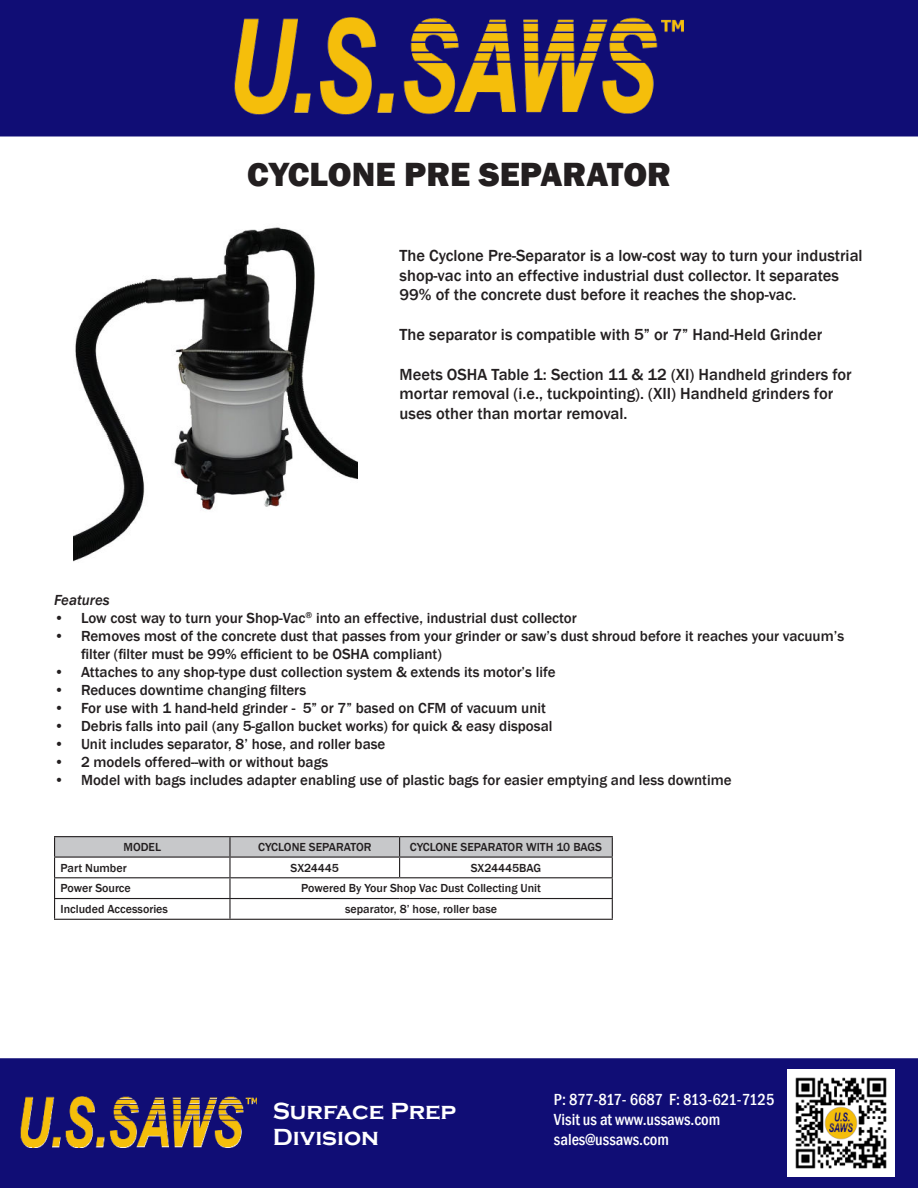
<style>
.page{position:relative;width:918px;height:1188px;background:#fff}
.page>*{position:absolute;margin:0;border:0;box-sizing:border-box;transform-origin:0 0}
.t1{font:800 34.5px "Franklin Gothic";color:#231f20}
.t2{font:700 24px/25.3px "Copperplate Gothic";color:#fff}
.t3{font:500 16.5px/19.8px "Franklin Gothic";color:#231f20}
.t4{font:500 condensed 16.5px/19.8px "Franklin Gothic";color:#fff}
.t5{font:500 15px/18px "Franklin Gothic";color:#231f20}
.t6{font:italic 500 15px "Franklin Gothic";color:#231f20}
.t7{font:500 12px "Franklin Gothic";color:#231f20}
</style>
<div class="page">
<div style="left:0;top:0;width:918px;height:137px;background:#100d75"></div>
<div style="left:0;top:1058px;width:918px;height:130px;background:#100d75"></div>
<img style="left:21px;top:1097px;width:235px;height:51px">
<img style="left:787px;top:1070px;width:107px;height:107px">
<img style="left:74px;top:227px;width:284px;height:334px">
<hr style="left:54px;top:919px;width:176px;height:1px;background:#231f20">
<hr style="left:54px;top:836px;width:176px;height:1px;background:#231f20">
<hr style="left:400px;top:836px;width:213px;height:1px;background:#231f20">
<hr style="left:230px;top:836px;width:170px;height:1px;background:#231f20">
<svg style="left:54px;top:837px;width:559px;height:82px"></svg>
<hr style="left:230px;top:919px;width:170px;height:1px;background:#231f20">
<hr style="left:400px;top:919px;width:213px;height:1px;background:#231f20">
<img style="left:234px;top:18px;width:450px;height:97px">
<h1 class="t1" style="left:247px;top:154px;width:425px">CYCLONE PRE SEPARATOR</h1>
<p class="t3" style="left:400px;top:246px;width:465px">The Cyclone Pre-Separator is a low-cost way to turn your industrial shop-vac into an effective industrial dust collector. It separates<br>99% of the concrete dust before it reaches the shop-vac.</p>
<p class="t3" style="left:400px;top:325px;width:424px">The separator is compatible with 5” or 7” Hand-Held Grinder</p>
<p class="t3" style="left:400px;top:365px;width:454px">Meets OSHA Table 1: Section 11 &amp; 12 (XI) Handheld grinders for mortar removal (i.e., tuckpointing). (XII) Handheld grinders for uses other than mortar removal.</p>
<p class="t6" style="left:54px;top:591px;width:57px">Features</p>
<p class="t5" style="left:54px;top:609px;width:524px">• Low cost way to turn your Shop-Vac<sup>®</sup> into an effective, industrial dust collector</p>
<p class="t5" style="left:81px;top:627px;width:765px;text-indent:-27px">• Removes most of the concrete dust that passes from your grinder or saw’s dust shroud before it reaches your vacuum’s filter (filter must be 99% efficient to be OSHA compliant)</p>
<p class="t5" style="left:54px;top:663px;width:503px">• Attaches to any shop-type dust collection system &amp; extends its motor’s life</p>
<p class="t5" style="left:54px;top:681px;width:254px">• Reduces downtime changing filters</p>
<p class="t5" style="left:54px;top:699px;width:494px">• For use with 1 hand-held grinder - 5” or 7” based on CFM of vacuum unit</p>
<p class="t5" style="left:54px;top:717px;width:500px">• Debris falls into pail (any 5-gallon bucket works) for quick &amp; easy disposal</p>
<p class="t5" style="left:54px;top:735px;width:333px">• Unit includes separator, 8’ hose, and roller base</p>
<p class="t5" style="left:54px;top:753px;width:276px">• 2 models offered--with or without bags</p>
<p class="t5" style="left:54px;top:771px;width:679px">• Model with bags includes adapter enabling use of plastic bags for easier emptying and less downtime</p>
<p class="t7" style="left:123px;top:842px;width:39px">MODEL</p>
<p class="t7" style="left:258px;top:842px;width:115px">CYCLONE SEPARATOR</p>
<p class="t7" style="left:410px;top:842px;width:194px">CYCLONE SEPARATOR WITH 10 BAGS</p>
<p class="t7" style="left:61px;top:863px;width:68px">Part Number</p>
<p class="t7" style="left:291px;top:863px;width:50px">SX24445</p>
<p class="t7" style="left:471px;top:863px;width:72px">SX24445BAG</p>
<p class="t7" style="left:61px;top:883px;width:72px">Power Source</p>
<p class="t7" style="left:301px;top:883px;width:241px">Powered By Your Shop Vac Dust Collecting Unit</p>
<p class="t7" style="left:61px;top:904px;width:109px">Included Accessories</p>
<p class="t7" style="left:345px;top:904px;width:154px">separator, 8’ hose, roller base</p>
<h2 class="t2" style="left:273px;top:1098px;width:185px">Surface Prep<br>Division</h2>
<p class="t4" style="left:554px;top:1089px;width:222px">P: 877-817- 6687 F: 813-621-7125<br>Visit us at www.ussaws.com sales@ussaws.com</p>
</div>
